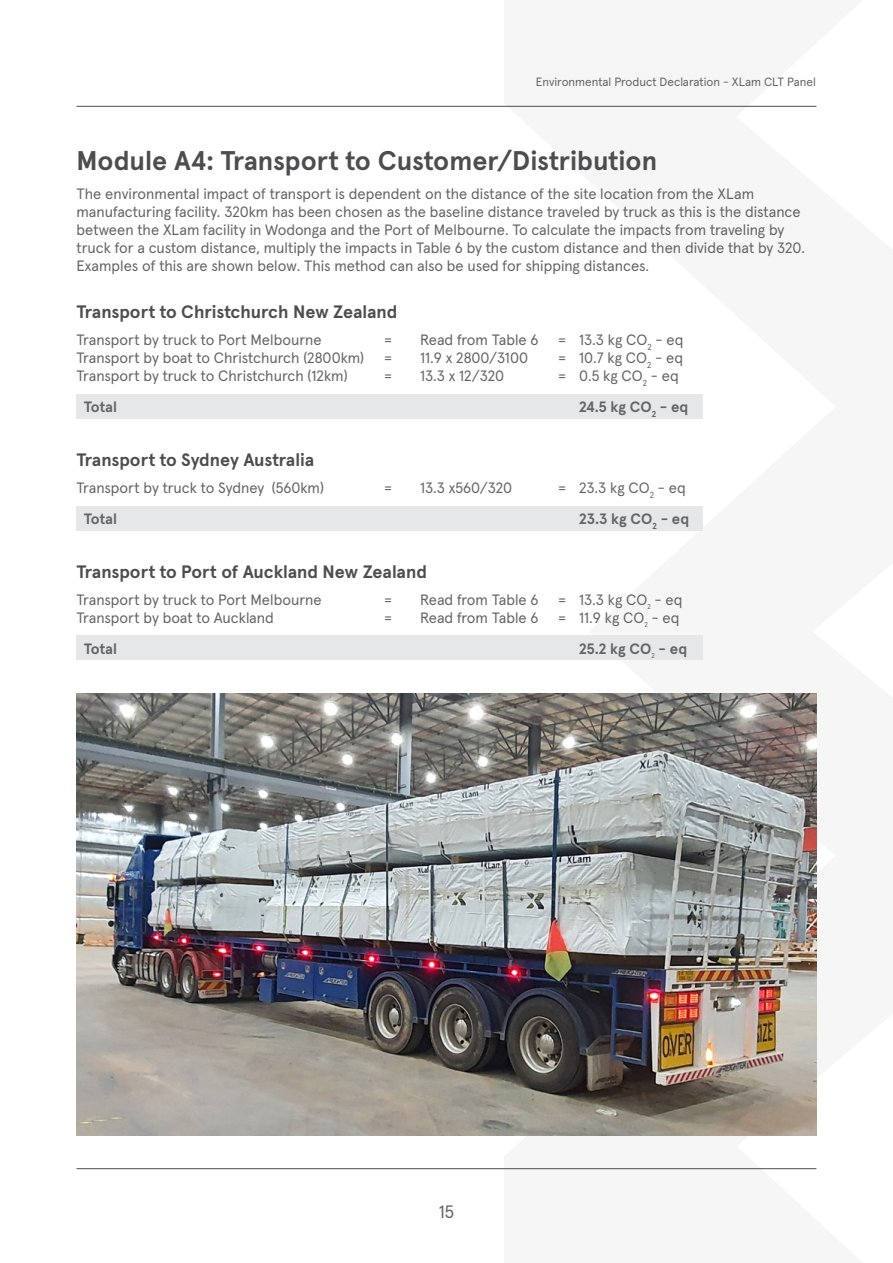
<style>
.page{position:relative;width:893px;height:1263px;background:#fff}
.page>*{position:absolute;margin:0;border:0;box-sizing:border-box;transform-origin:0 0}
.t1{font:700 27px "Apercu";color:#4d4d4f}
.t2{font:700 18px "Apercu";letter-spacing:-.005em;color:#4d4d4f}
.t3{font:18px "Apercu";color:#636466}
.t4{font:15px/18px "Apercu";color:#636466}
.t5{font:700 15px "Apercu";color:#636466}
.t6{font:12px "Apercu";color:#636466}
</style>
<div class="page">
<svg style="left:504px;top:105px;width:313px;height:1065px"></svg>
<hr style="left:77px;top:106px;width:739px;height:1px;background:#4d4d4f">
<hr style="left:77px;top:1168px;width:739px;height:1px;background:#4d4d4f">
<div style="left:77px;top:395px;width:626px;height:24px;background:#e6e7e8"></div>
<div style="left:77px;top:507px;width:626px;height:24px;background:#e6e7e8"></div>
<img style="left:77px;top:693px;width:739px;height:442px">
<div style="left:77px;top:636px;width:626px;height:24px;background:#e6e7e8"></div>
<p class="t6" style="left:536px;top:72px;width:281px">Environmental Product Declaration - XLam CLT Panel</p>
<h1 class="t1" style="left:77px;top:140px;width:582px">Module A4: Transport to Customer/Distribution</h1>
<p class="t4" style="left:77px;top:183px;width:730px">The environmental impact of transport is dependent on the distance of the site location from the XLam manufacturing facility. 320km has been chosen as the baseline distance traveled by truck as this is the distance between the XLam facility in Wodonga and the Port of Melbourne. To calculate the impacts from traveling by truck for a custom distance, multiply the impacts in Table 6 by the custom distance and then divide that by 320.<br>Examples of this are shown below. This method can also be used for shipping distances.</p>
<p class="t2" style="left:77px;top:298px;width:322px">Transport to Christchurch New Zealand</p>
<p class="t4" style="left:77px;top:329px;width:247px">Transport by truck to Port Melbourne</p>
<p class="t4" style="left:384px;top:329px;width:10px">=</p>
<p class="t4" style="left:420px;top:329px;width:120px">Read from Table 6</p>
<p class="t4" style="left:558px;top:329px;width:127px">= 13.3 kg CO<sub>2</sub> - eq</p>
<p class="t4" style="left:77px;top:347px;width:289px">Transport by boat to Christchurch (2800km)</p>
<p class="t4" style="left:384px;top:347px;width:10px">=</p>
<p class="t4" style="left:420px;top:347px;width:110px">11.9 x 2800/3100</p>
<p class="t4" style="left:558px;top:347px;width:127px">= 10.7 kg CO<sub>2</sub> - eq</p>
<p class="t4" style="left:77px;top:365px;width:272px">Transport by truck to Christchurch (12km)</p>
<p class="t4" style="left:384px;top:365px;width:10px">=</p>
<p class="t4" style="left:420px;top:365px;width:86px">13.3 x 12/320</p>
<p class="t4" style="left:558px;top:365px;width:122px">= 0.5 kg CO<sub>2</sub> - eq</p>
<p class="t5" style="left:84px;top:395px;width:35px">Total</p>
<p class="t5" style="left:579px;top:395px;width:111px">24.5 kg CO<sub>2</sub> - eq</p>
<p class="t2" style="left:77px;top:446px;width:239px">Transport to Sydney Australia</p>
<p class="t4" style="left:77px;top:477px;width:249px">Transport by truck to Sydney (560km)</p>
<p class="t4" style="left:384px;top:477px;width:10px">=</p>
<p class="t4" style="left:420px;top:477px;width:94px">13.3 x560/320</p>
<p class="t4" style="left:558px;top:477px;width:129px">= 23.3 kg CO<sub>2</sub> - eq</p>
<p class="t5" style="left:84px;top:507px;width:35px">Total</p>
<p class="t5" style="left:579px;top:507px;width:112px">23.3 kg CO<sub>2</sub> - eq</p>
<p class="t2" style="left:77px;top:558px;width:352px">Transport to Port of Auckland New Zealand</p>
<p class="t4" style="left:77px;top:589px;width:247px">Transport by truck to Port Melbourne</p>
<p class="t4" style="left:384px;top:589px;width:10px">=</p>
<p class="t4" style="left:420px;top:589px;width:120px">Read from Table 6</p>
<p class="t4" style="left:558px;top:589px;width:126px">= 13.3 kg CO<sub>2</sub> - eq</p>
<p class="t4" style="left:77px;top:607px;width:199px">Transport by boat to Auckland</p>
<p class="t4" style="left:384px;top:607px;width:10px">=</p>
<p class="t4" style="left:420px;top:607px;width:120px">Read from Table 6</p>
<p class="t4" style="left:558px;top:607px;width:123px">= 11.9 kg CO<sub>2</sub> - eq</p>
<p class="t5" style="left:84px;top:637px;width:35px">Total</p>
<p class="t5" style="left:579px;top:637px;width:110px">25.2 kg CO<sub>2</sub> - eq</p>
<p class="t3" style="left:439px;top:1197px;width:17px">15</p>
</div>
